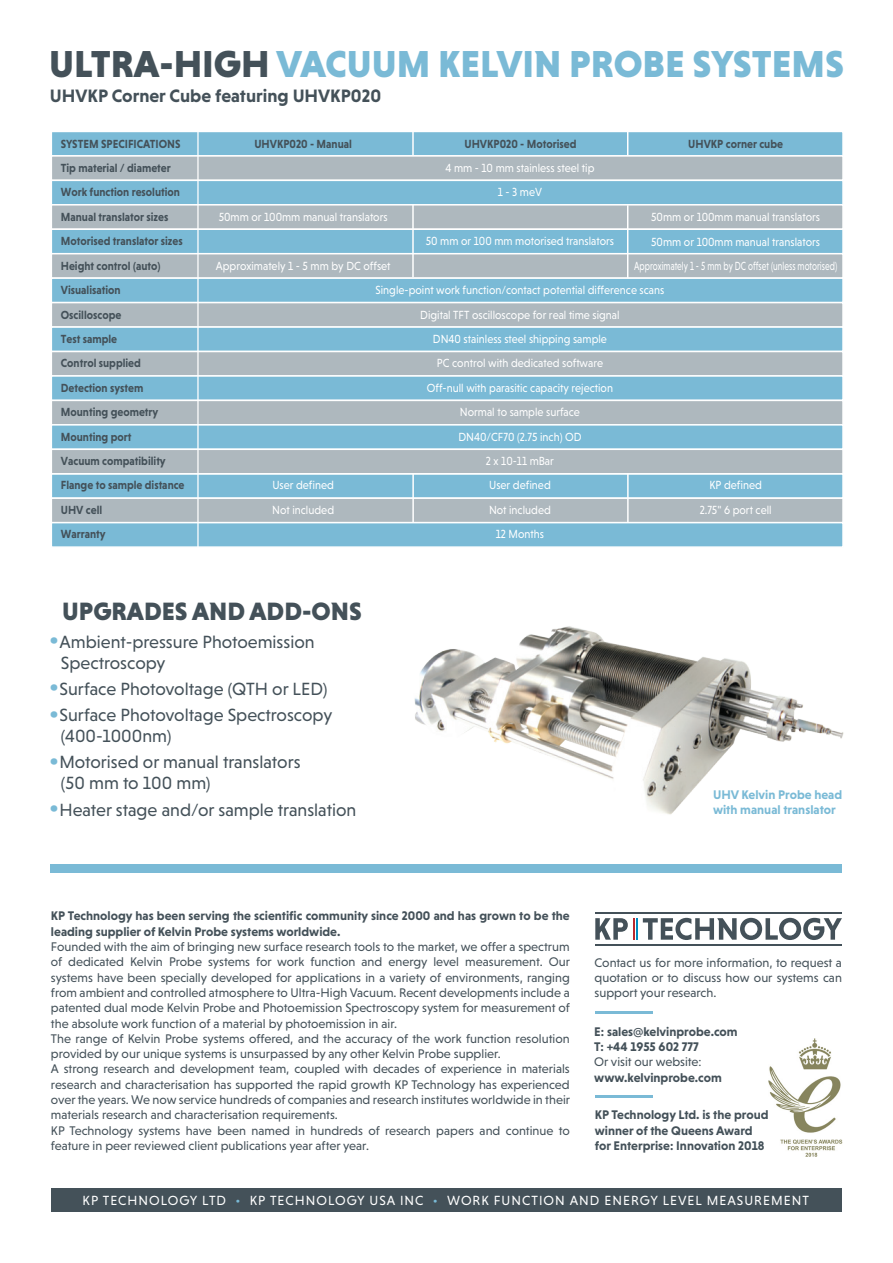
<style>
.page{position:relative;width:893px;height:1263px;background:#fff}
.page>*{position:absolute;margin:0;border:0;box-sizing:border-box;transform-origin:0 0}
.t1{font:900 38.25px "Niveau Grotesk";color:#7abad6}
.t2{font:900 25.5px "Niveau Grotesk";color:#445159}
.t3{font:700 18.3px "Niveau Grotesk";color:#445159}
.t4{font:18px/21px "Niveau Grotesk";color:#445159}
.t5{font:13.5px "Niveau Grotesk";letter-spacing:.075em;color:#fff}
.t6{font:12.75px/15.3px "Niveau Grotesk";color:#445159}
.t7{font:700 12.75px/15.3px "Niveau Grotesk";color:#445159}
.t8{font:700 12.75px/15px "Niveau Grotesk";color:#7abad6}
.t9{font:12px/24.5px "Niveau Grotesk";color:#fff;text-align:center;scale:.92 1}
.t10{font:700 12px/24.5px "Niveau Grotesk";color:#445159;scale:.92 1}
.t11{font:12px "Niveau Grotesk";color:#fff;scale:.71 1}
.s1{color:#445159}
.s2{font-size:30px;color:#7abad6}
.s3{color:#7abad6}
</style>
<div class="page">
<img style="left:768px;top:1039px;width:75px;height:118px">
<svg style="left:595px;top:918px;width:39px;height:22px"></svg>
<hr style="left:636px;top:918px;width:2px;height:22px;background:#008bc0">
<svg style="left:643px;top:918px;width:199px;height:22px"></svg>
<hr style="left:595px;top:912px;width:247px;height:1px;background:#445159">
<hr style="left:595px;top:944px;width:247px;height:2px;background:#445159">
<div style="left:51px;top:1188px;width:790px;height:24px;background:#445159"></div>
<div style="left:51px;top:864px;width:791px;height:9px;background:#7abad6"></div>
<hr style="left:595px;top:1095px;width:58px;height:2px;background:#7abad6">
<hr style="left:595px;top:1011px;width:58px;height:2px;background:#7abad6">
<img style="left:414px;top:626px;width:430px;height:189px">
<div style="left:51px;top:473px;width:793px;height:26px;background:#7abad6;border:2px solid #fff"></div>
<div style="left:51px;top:497px;width:793px;height:26px;background:#aeb8be;border:2px solid #fff"></div>
<div style="left:51px;top:522px;width:793px;height:26px;background:#7abad6;border:2px solid #fff"></div>
<div style="left:51px;top:131px;width:793px;height:26px;background:#7abad6;border:2px solid #fff"></div>
<div style="left:51px;top:155px;width:793px;height:26px;background:#aeb8be;border:2px solid #fff"></div>
<div style="left:51px;top:180px;width:793px;height:26px;background:#7abad6;border:2px solid #fff"></div>
<div style="left:51px;top:204px;width:793px;height:26px;background:#aeb8be;border:2px solid #fff"></div>
<div style="left:51px;top:228px;width:793px;height:26px;background:#7abad6;border:2px solid #fff"></div>
<div style="left:51px;top:253px;width:793px;height:26px;background:#aeb8be;border:2px solid #fff"></div>
<div style="left:51px;top:277px;width:793px;height:26px;background:#7abad6;border:2px solid #fff"></div>
<div style="left:51px;top:302px;width:793px;height:26px;background:#aeb8be;border:2px solid #fff"></div>
<div style="left:51px;top:326px;width:793px;height:26px;background:#7abad6;border:2px solid #fff"></div>
<div style="left:51px;top:351px;width:793px;height:26px;background:#aeb8be;border:2px solid #fff"></div>
<div style="left:51px;top:375px;width:793px;height:26px;background:#7abad6;border:2px solid #fff"></div>
<div style="left:51px;top:400px;width:793px;height:26px;background:#aeb8be;border:2px solid #fff"></div>
<div style="left:51px;top:424px;width:793px;height:26px;background:#7abad6;border:2px solid #fff"></div>
<div style="left:51px;top:448px;width:793px;height:26px;background:#aeb8be;border:2px solid #fff"></div>
<hr style="left:197px;top:132px;width:2px;height:415px;background:#fff">
<hr style="left:412px;top:205px;width:2px;height:72px;background:#fff">
<hr style="left:627px;top:205px;width:1px;height:73px;background:#fff">
<hr style="left:412px;top:473px;width:2px;height:49px;background:#fff">
<hr style="left:627px;top:474px;width:2px;height:49px;background:#fff">
<hr style="left:412px;top:131px;width:2px;height:24px;background:#fff">
<svg style="left:627px;top:132px;width:1px;height:24px"></svg>
<h1 class="t1" style="left:49px;top:42px;width:796px"><span class="s1">ULTRA-HIGH</span> VACUUM KELVIN PROBE SYSTEMS</h1>
<h3 class="t3" style="left:50px;top:85px;width:333px">UHVKP Corner Cube featuring UHVKP020</h3>
<p class="t10" style="left:61px;top:131px;width:132px">SYSTEM SPECIFICATIONS</p>
<p class="t10" style="left:254px;top:131px;width:108px">UHVKP020 - Manual</p>
<p class="t10" style="left:464px;top:131px;width:123px">UHVKP020 - Motorised</p>
<p class="t10" style="left:688px;top:131px;width:105px">UHVKP corner cube</p>
<p class="t9" style="left:445px;top:156px;width:164px">4 mm - 10 mm stainless steel tip<br>1 - 3 meV</p>
<p class="t10" style="left:61px;top:156px;width:136px">Tip material / diameter<br>Work function resolution<br>Manual translator sizes<br>Motorised translator sizes<br>Height control (auto)<br>Visualisation<br>Oscilloscope<br>Test sample<br>Control supplied<br>Detection system<br>Mounting geometry<br>Mounting port<br>Vacuum compatibility<br>Flange to sample distance<br>UHV cell<br>Warranty</p>
<p class="t9" style="left:219px;top:205px;width:185px">50mm or 100mm manual translators</p>
<p class="t9" style="left:651px;top:204px;width:185px;line-height:24.9px;text-align:left">50mm or 100mm manual translators<br>50mm or 100mm manual translators</p>
<p class="t9" style="left:216px;top:253px;width:192px">Approximately 1 - 5 mm by DC offset</p>
<p class="t11" style="left:634px;top:259px;width:287px">Approximately 1 - 5 mm by DC offset (unless motorised)</p>
<p class="t9" style="left:426px;top:229px;width:206px">50 mm or 100 mm motorised translators</p>
<p class="t9" style="left:376px;top:278px;width:315px">Single-point work function/contact potential difference scans<br>Digital TFT oscilloscope for real time signal<br>DN40 stainless steel shipping sample<br>PC control with dedicated software<br>Off-null with parasitic capacity rejection<br>Normal to sample surface<br>DN40/CF70 (2.75 inch) OD<br>2 x 10-11 mBar<br>User defined<br>Not included<br>12 Months</p>
<p class="t9" style="left:272px;top:473px;width:69px;text-align:left">User defined<br>Not included</p>
<p class="t9" style="left:700px;top:473px;width:80px">KP defined<br>2.75" 6 port cell</p>
<h2 class="t2" style="left:62px;top:596px;width:301px">UPGRADES AND ADD-ONS</h2>
<h3 class="t4" style="left:61px;top:631px;width:255px;text-indent:-13px"><span class="s2">•</span>Ambient-pressure Photoemission<br>Spectroscopy</h3>
<h3 class="t4" style="left:48px;top:678px;width:280px"><span class="s2">•</span>Surface Photovoltage (QTH or LED)</h3>
<h3 class="t4" style="left:61px;top:704px;width:273px;text-indent:-13px"><span class="s2">•</span>Surface Photovoltage Spectroscopy (400-1000nm)</h3>
<h3 class="t4" style="left:61px;top:751px;width:241px;text-indent:-13px"><span class="s2">•</span>Motorised or manual translators (50 mm to 100 mm)</h3>
<h3 class="t4" style="left:48px;top:799px;width:310px"><span class="s2">•</span>Heater stage and/or sample translation</h3>
<p class="t8" style="left:713px;top:787px;width:131px">UHV Kelvin Probe head with manual translator</p>
<p class="t7" style="left:51px;top:908px;width:520px">KP Technology has been serving the scientific community since 2000 and has grown to be the leading supplier of Kelvin Probe systems worldwide.</p>
<p class="t6" style="left:51px;top:939px;width:521px">Founded with the aim of bringing new surface research tools to the market, we offer a spectrum of dedicated Kelvin Probe systems for work function and energy level measurement. Our systems have been specially developed for applications in a variety of environments, ranging from ambient and controlled atmosphere to Ultra-High Vacuum. Recent developments include a patented dual mode Kelvin Probe and Photoemission Spectroscopy system for measurement of the absolute work function of a material by photoemission in air.<br>The range of Kelvin Probe systems offered, and the accuracy of the work function resolution provided by our unique systems is unsurpassed by any other Kelvin Probe supplier.<br>A strong research and development team, coupled with decades of experience in materials research and characterisation has supported the rapid growth KP Technology has experienced over the years. We now service hundreds of companies and research institutes worldwide in their materials research and characterisation requirements.<br>KP Technology systems have been named in hundreds of research papers and continue to feature in peer reviewed client publications year after year.</p>
<p class="t6" style="left:594px;top:955px;width:249px;text-align:justify">Contact us for more information, to request a quotation or to discuss how our systems can support your research.</p>
<p class="t7" style="left:594px;top:1024px;width:145px">E: sales@kelvinprobe.com<br>T: +44 1955 602 777</p>
<p class="t6" style="left:594px;top:1054px;width:109px">Or visit our website:</p>
<p class="t7" style="left:594px;top:1069px;width:129px">www.kelvinprobe.com</p>
<p class="t7" style="left:595px;top:1107px;width:175px">KP Technology Ltd. is the proud winner of the Queens Award for Enterprise: Innovation 2018</p>
<p class="t5" style="left:83px;top:1193px;width:728px">KP TECHNOLOGY LTD <span class="s3">•</span> KP TECHNOLOGY USA INC <span class="s3">•</span> WORK FUNCTION AND ENERGY LEVEL MEASUREMENT</p>
</div>
